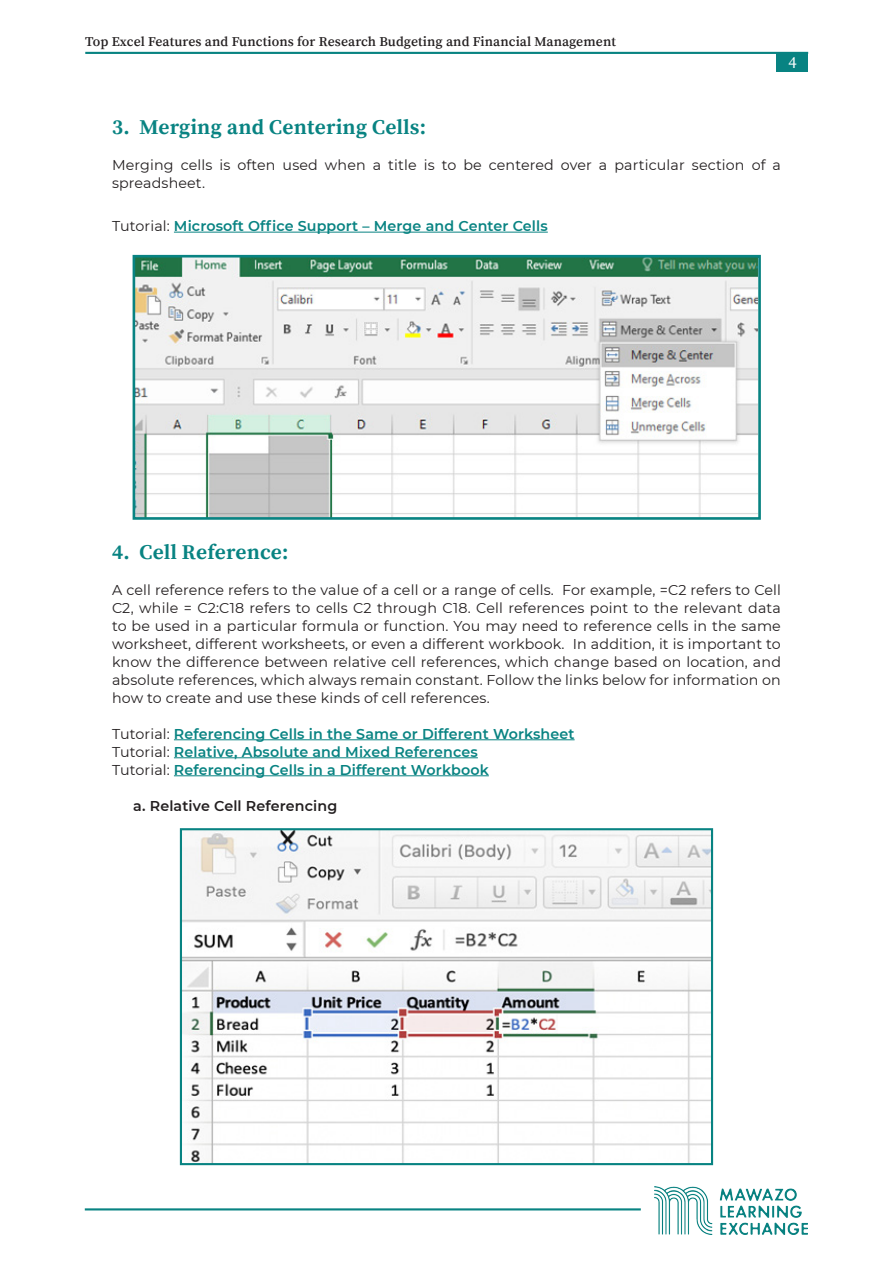
<style>
.page{position:relative;width:893px;height:1263px;background:#fff}
.page>*{position:absolute;margin:0;border:0;box-sizing:border-box;transform-origin:0 0}
.t1{font:700 21px "Source Serif Pro";letter-spacing:.01em;color:#088382}
.t2{font:16.5px "Source Serif Pro";color:#fff}
.t3{font:14.25px/18px "Montserrat";letter-spacing:.01em;color:#231f20}
.t4{font:600 14.25px "Montserrat";letter-spacing:.01em;color:#088382}
.t5{font:600 14.25px "Montserrat";letter-spacing:.01em;color:#231f20}
.t6{font:600 13.5px "Source Serif Pro";letter-spacing:.01em;color:#231f20}
.s1{font-weight:400;color:#231f20}
</style>
<div class="page">
<hr style="left:85px;top:52px;width:723px;height:2px;background:#088382">
<div style="left:777px;top:53px;width:31px;height:19px;background:#088382"></div>
<img style="left:655px;top:1187px;width:153px;height:47px">
<hr style="left:85px;top:1208px;width:556px;height:2px;background:#088382">
<hr style="left:174px;top:232px;width:374px;height:1px;background:#088382">
<hr style="left:174px;top:739px;width:401px;height:1px;background:#088382">
<hr style="left:174px;top:757px;width:304px;height:1px;background:#088382">
<hr style="left:174px;top:775px;width:315px;height:1px;background:#088382">
<img style="left:137px;top:259px;width:620px;height:257px">
<div style="left:133px;top:255px;width:628px;height:265px;border:3px solid #088382"></div>
<img style="left:183px;top:831px;width:527px;height:331px">
<div style="left:180px;top:828px;width:533px;height:337px;border:2px solid #088382"></div>
<p class="t6" style="left:85px;top:34px;width:532px">Top Excel Features and Functions for Research Budgeting and Financial Management</p>
<p class="t2" style="left:788px;top:53px;width:10px">4</p>
<p class="t1" style="left:112px;top:115px;width:316px">3. Merging and Centering Cells:</p>
<p class="t3" style="left:112px;top:155px;width:670px">Merging cells is often used when a title is to be centered over a particular section of a spreadsheet.</p>
<p class="t4" style="left:112px;top:216px;width:437px"><span class="s1">Tutorial:</span> Microsoft Office Support – Merge and Center Cells</p>
<p class="t1" style="left:112px;top:539px;width:178px">4. Cell Reference:</p>
<p class="t3" style="left:112px;top:580px;width:670px;text-align:justify">A cell reference refers to the value of a cell or a range of cells. For example, =C2 refers to Cell C2, while = C2:C18 refers to cells C2 through C18. Cell references point to the relevant data to be used in a particular formula or function. You may need to reference cells in the same worksheet, different worksheets, or even a different workbook. In addition, it is important to know the difference between relative cell references, which change based on location, and absolute references, which always remain constant. Follow the links below for information on how to create and use these kinds of cell references.</p>
<p class="t4" style="left:112px;top:723px;width:464px"><span class="s1">Tutorial:</span> Referencing Cells in the Same or Different Worksheet</p>
<p class="t4" style="left:112px;top:741px;width:367px"><span class="s1">Tutorial:</span> Relative, Absolute and Mixed References</p>
<p class="t4" style="left:112px;top:759px;width:378px"><span class="s1">Tutorial:</span> Referencing Cells in a Different Workbook</p>
<p class="t5" style="left:133px;top:795px;width:205px">a. Relative Cell Referencing</p>
</div>
